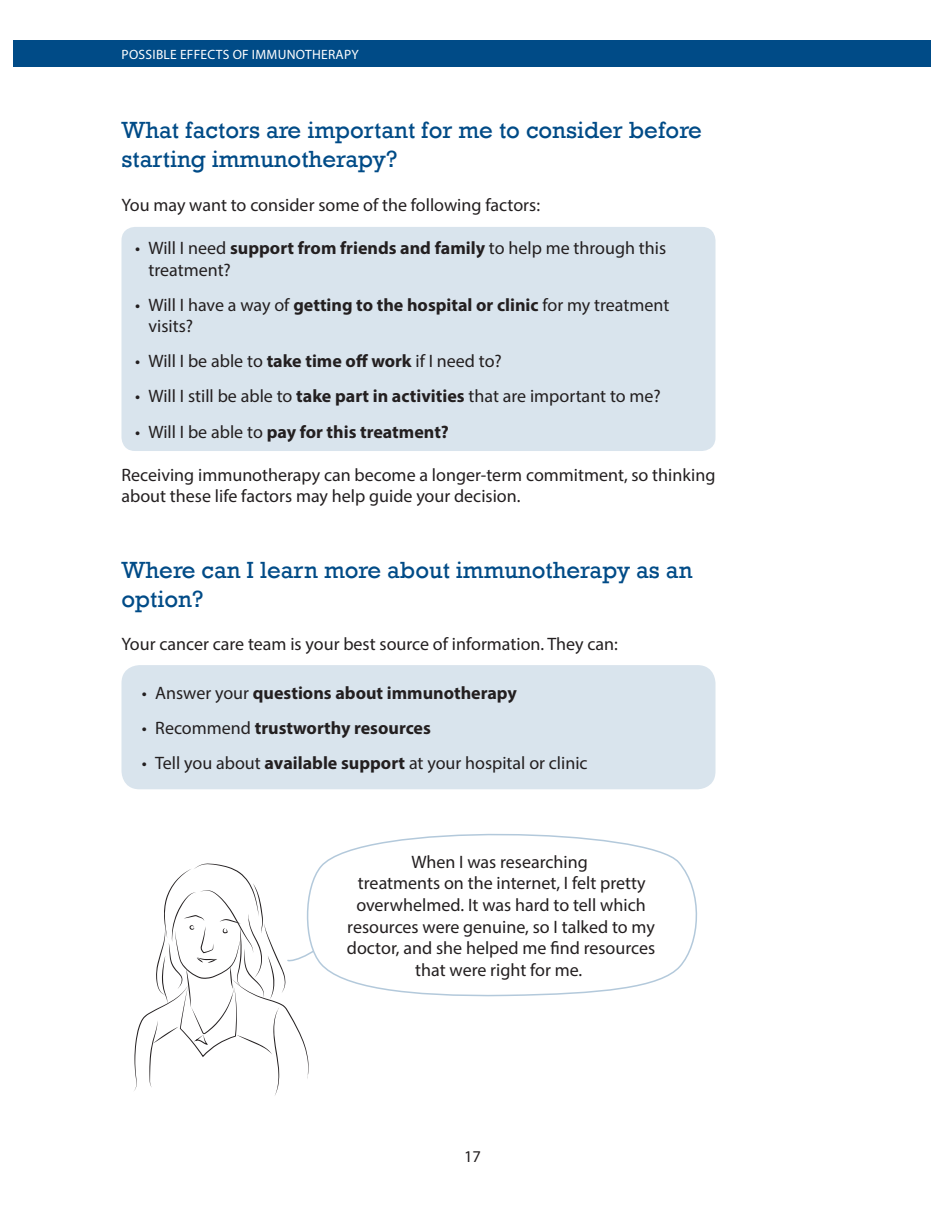
<style>
.page{position:relative;width:945px;height:1215px;background:#fff}
.page>*{position:absolute;margin:0;border:0;box-sizing:border-box;transform-origin:0 0}
.Body_text{font:24px/28.8px "Rockwell";color:#004b87}
.Body_text-2{font:18px/21.6px "Myriad Pro";color:#231f20}
.t1{font:700 18px "Myriad Pro";color:#231f20}
.t2{font:16.5px "Myriad Pro";color:#231f20}
.t3{font:13.5px "Myriad Pro";letter-spacing:.02em;color:#fff}
.s1{font-weight:700}
.s2{font-weight:400}
</style>
<div class="page">
<div style="left:14px;top:40px;width:918px;height:28px;background:#004b87"></div>
<svg style="left:324px;top:833px;width:374px;height:164px"></svg>
<div style="left:122px;top:227px;width:594px;height:224px;background:#d9e4ed;border-radius:14px"></div>
<div style="left:122px;top:665px;width:594px;height:124px;background:#d9e4ed;border-radius:18px"></div>
<svg style="left:134px;top:863px;width:208px;height:232px"></svg>
<p class="t3" style="left:122px;top:46px;width:239px">POSSIBLE EFFECTS OF IMMUNOTHERAPY</p>
<p class="Body_text" style="left:122px;top:116px;width:582px">What factors are important for me to consider before starting immunotherapy?</p>
<p class="Body_text-2" style="left:122px;top:194px;width:420px">You may want to consider some of the following factors:</p>
<p class="Body_text-2" style="left:148px;top:237px;width:519px;text-indent:-14px">• Will I need <span class="s1">support from friends and family</span> to help me through this treatment?</p>
<p class="Body_text-2" style="left:148px;top:293px;width:522px;text-indent:-14px">• Will I have a way of <span class="s1">getting to the hospital or clinic</span> for my treatment visits?</p>
<p class="Body_text-2" style="left:135px;top:350px;width:368px">• Will I be able to <span class="s1">take time off work</span> if I need to?</p>
<p class="Body_text-2" style="left:135px;top:385px;width:527px">• Will I still be able to <span class="s1">take part in activities</span> that are important to me?</p>
<p class="t1" style="left:135px;top:420px;width:315px"><span class="s2">• Will I be able to</span> pay for this treatment?</p>
<p class="Body_text-2" style="left:122px;top:464px;width:595px">Receiving immunotherapy can become a longer-term commitment, so thinking about these life factors may help guide your decision.</p>
<p class="Body_text" style="left:122px;top:556px;width:572px">Where can I learn more about immunotherapy as an option?</p>
<p class="Body_text-2" style="left:122px;top:633px;width:498px">Your cancer care team is your best source of information. They can:</p>
<p class="t1" style="left:142px;top:681px;width:377px"><span class="s2">• Answer your</span> questions about immunotherapy</p>
<p class="t1" style="left:142px;top:716px;width:291px"><span class="s2">• Recommend</span> trustworthy resources</p>
<p class="Body_text-2" style="left:142px;top:752px;width:447px">• Tell you about <span class="s1">available support</span> at your hospital or clinic</p>
<p class="Body_text-2" style="left:347px;top:851px;width:310px;text-align:center">When I was researching<br>treatments on the internet, I felt pretty overwhelmed. It was hard to tell which resources were genuine, so I talked to my doctor, and she helped me find resources that were right for me.</p>
<p class="t2" style="left:464px;top:1146px;width:18px">17</p>
</div>
